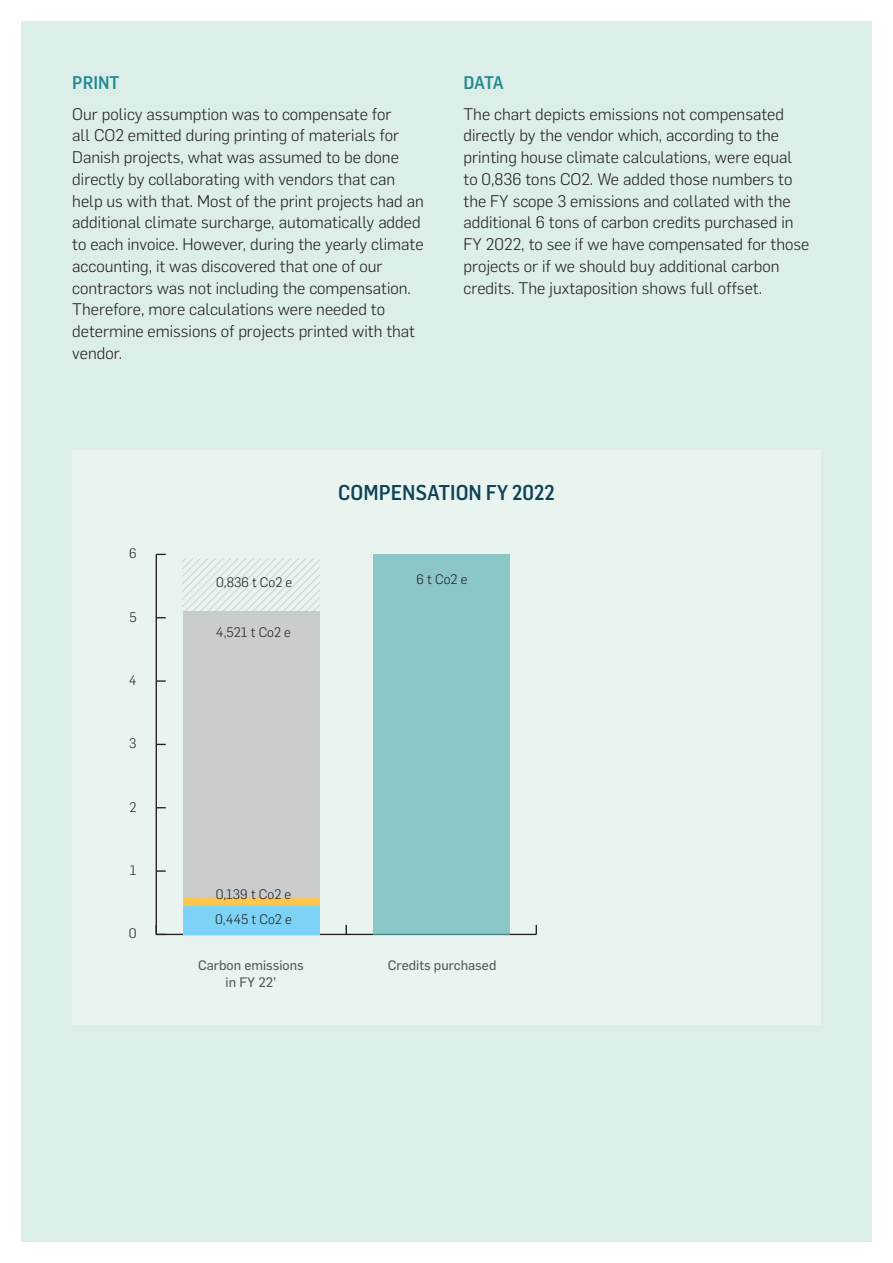
<style>
.page{position:relative;width:893px;height:1263px;background:#fff}
.page>*{position:absolute;margin:0;border:0;box-sizing:border-box;transform-origin:0 0}
.Header_Graph{font:500 21px "Flama Semicondensed";color:#0e4254}
.Header_3{font:500 18px "Flama Semicondensed";color:#23888e}
.Text{font:300 16.5px/21.8px "Flama";color:#231f20}
.t1{font:300 13.5px/24.8px "Flama";color:#231f20}
.t2{font:13.5px/16.2px "Flama Basic";color:#57585a;text-align:center}
</style>
<div class="page">
<div style="left:21px;top:21px;width:851px;height:1221px;background:#dbeee8"></div>
<div style="left:72px;top:451px;width:749px;height:574px;background:#e9f4f1"></div>
<hr style="left:156px;top:934px;width:380px;height:1px;background:#231f20">
<hr style="left:156px;top:554px;width:1px;height:380px;background:#231f20">
<svg style="left:157px;top:870px;width:9px;height:2px"></svg>
<svg style="left:157px;top:680px;width:9px;height:2px"></svg>
<svg style="left:183px;top:558px;width:137px;height:53px"></svg>
<div style="left:183px;top:611px;width:137px;height:286px;background:#c9cdce"></div>
<div style="left:183px;top:897px;width:137px;height:9px;background:#fec64e"></div>
<div style="left:183px;top:906px;width:137px;height:28px;background:#7cd3f6"></div>
<div style="left:373px;top:554px;width:137px;height:380px;background:#8cc7c7"></div>
<p class="Header_3" style="left:72px;top:71px;width:49px">PRINT</p>
<p class="Text" style="left:72px;top:102px;width:353px">Our policy assumption was to compensate for<br>all CO2 emitted during printing of materials for Danish projects, what was assumed to be done directly by collaborating with vendors that can help us with that. Most of the print projects had an additional climate surcharge, automatically added to each invoice. However, during the yearly climate accounting, it was discovered that one of our contractors was not including the compensation.<br>Therefore, more calculations were needed to determine emissions of projects printed with that vendor.</p>
<p class="Header_3" style="left:463px;top:71px;width:42px">DATA</p>
<p class="Text" style="left:463px;top:102px;width:347px">The chart depicts emissions not compensated directly by the vendor which, according to the printing house climate calculations, were equal to 0,836 tons CO2. We added those numbers to the FY scope 3 emissions and collated with the additional 6 tons of carbon credits purchased in FY 2022, to see if we have compensated for those projects or if we should buy additional carbon credits. The juxtaposition shows full offset.</p>
<p class="t1" style="left:129px;top:540px;width:9px">6</p>
<p class="t1" style="left:129px;top:604px;width:9px">5</p>
<p class="t1" style="left:129px;top:667px;width:9px">4</p>
<p class="t1" style="left:129px;top:730px;width:9px">3</p>
<p class="t1" style="left:130px;top:794px;width:9px">2</p>
<p class="t1" style="left:130px;top:857px;width:8px">1</p>
<p class="t1" style="left:129px;top:920px;width:9px">0</p>
<p class="Header_Graph" style="left:338px;top:479px;width:218px">COMPENSATION FY 2022</p>
<p class="t1" style="left:216px;top:569px;width:78px">0,836 t Co2 e</p>
<p class="t1" style="left:417px;top:566px;width:52px">6 t Co2 e</p>
<p class="t1" style="left:216px;top:619px;width:77px">4,521 t Co2 e</p>
<p class="t1" style="left:215px;top:881px;width:78px">0,139 t Co2 e<br>0,445 t Co2 e</p>
<p class="t2" style="left:198px;top:957px;width:107px">Carbon emissions in FY 22’</p>
<p class="t2" style="left:388px;top:957px;width:110px">Credits purchased</p>
</div>
